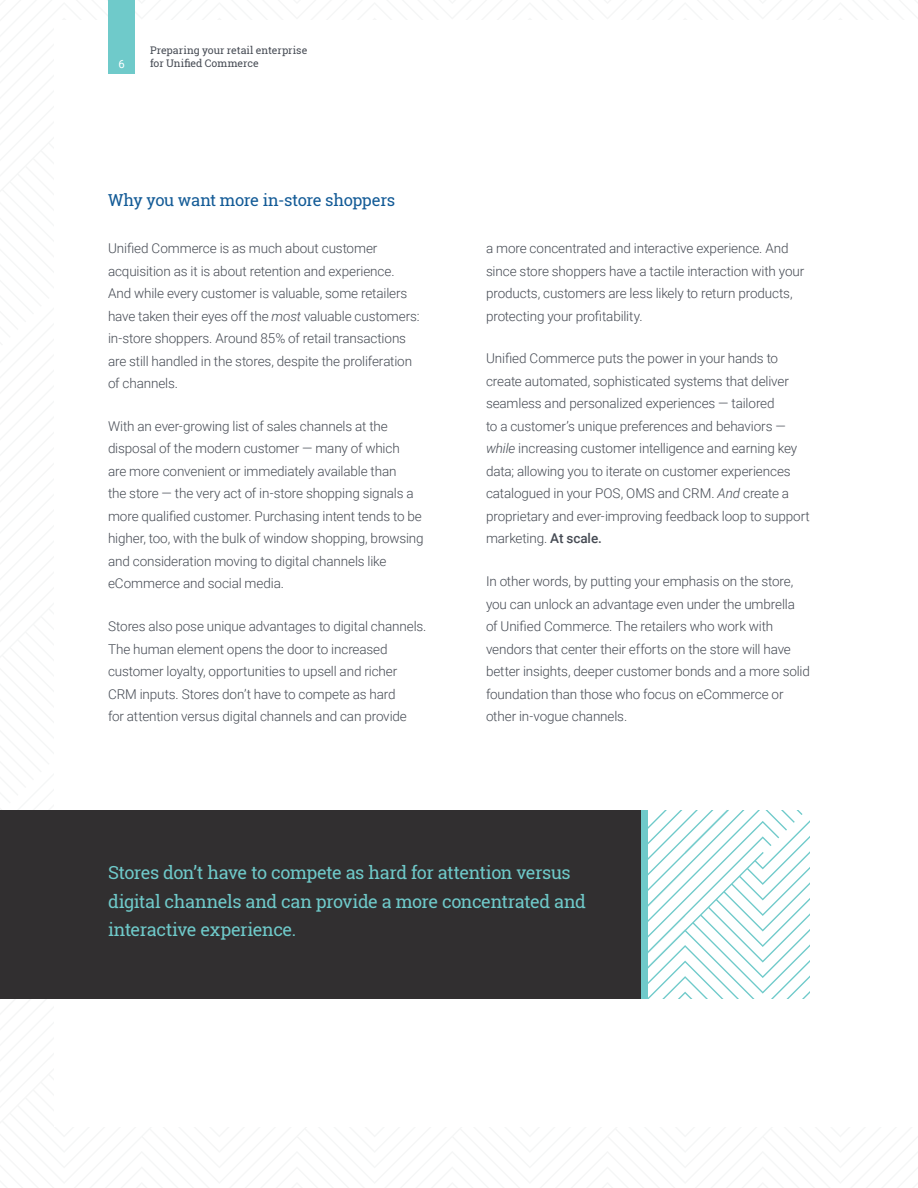
<style>
.page{position:relative;width:918px;height:1188px;background:#fff}
.page>*{position:absolute;margin:0;border:0;box-sizing:border-box;transform-origin:0 0}
.Headline{font:18px/28.5px "Roboto Slab";letter-spacing:-.025em;color:#6fcaca}
.Sub_Headline{font:16.5px "Roboto Slab";letter-spacing:-.025em;color:#125a96}
.Body_Text{font:300 13.5px/22.5px "Roboto";letter-spacing:-.01em;color:#464b54}
.t1{font:11.25px "Roboto";color:#fff}
.t2{font:10.5px/13.5px "Roboto Slab";color:#464b54}
.s1{font-style:italic}
.s2{font-weight:500}
</style>
<div class="page">
<svg style="left:648px;top:810px;width:162px;height:189px"></svg>
<div style="left:0;top:810px;width:648px;height:189px;background:#312f30"></div>
<div style="left:641px;top:810px;width:7px;height:189px;background:#6fcaca"></div>
<div style="left:108px;top:0;width:27px;height:74px;background:#6fcaca"></div>
<p class="t1" style="left:118px;top:56px;width:8px">6</p>
<p class="t2" style="left:150px;top:43px;width:159px">Preparing your retail enterprise for Unified Commerce</p>
<p class="Sub_Headline" style="left:108px;top:189px;width:289px">Why you want more in-store shoppers</p>
<p class="Body_Text" style="left:108px;top:237px;width:313px">Unified Commerce is as much about customer acquisition as it is about retention and experience.<br>And while every customer is valuable, some retailers have taken their eyes off the <span class="s1">most</span> valuable customers: in-store shoppers. Around 85% of retail transactions are still handled in the stores, despite the proliferation of channels.</p>
<p class="Body_Text" style="left:108px;top:414px;width:317px">With an ever-growing list of sales channels at the disposal of the modern customer — many of which<br>are more convenient or immediately available than<br>the store — the very act of in-store shopping signals a more qualified customer. Purchasing intent tends to be higher, too, with the bulk of window shopping, browsing and consideration moving to digital channels like eCommerce and social media.</p>
<p class="Body_Text" style="left:108px;top:615px;width:320px">Stores also pose unique advantages to digital channels.<br>The human element opens the door to increased customer loyalty, opportunities to upsell and richer CRM inputs. Stores don’t have to compete as hard<br>for attention versus digital channels and can provide</p>
<p class="Body_Text" style="left:486px;top:237px;width:320px">a more concentrated and interactive experience. And since store shoppers have a tactile interaction with your products, customers are less likely to return products, protecting your profitability.</p>
<p class="Body_Text" style="left:486px;top:347px;width:325px">Unified Commerce puts the power in your hands to create automated, sophisticated systems that deliver seamless and personalized experiences — tailored<br>to a customer’s unique preferences and behaviors — <span class="s1">while</span> increasing customer intelligence and earning key data; allowing you to iterate on customer experiences catalogued in your POS, OMS and CRM. <span class="s1">And</span> create a proprietary and ever-improving feedback loop to support marketing. <span class="s2">At scale.</span></p>
<p class="Body_Text" style="left:486px;top:570px;width:325px">In other words, by putting your emphasis on the store, you can unlock an advantage even under the umbrella of Unified Commerce. The retailers who work with vendors that center their efforts on the store will have better insights, deeper customer bonds and a more solid foundation than those who focus on eCommerce or other in-vogue channels.</p>
<p class="Headline" style="left:108px;top:858px;width:480px">Stores don’t have to compete as hard for attention versus digital channels and can provide a more concentrated and interactive experience.</p>
</div>
